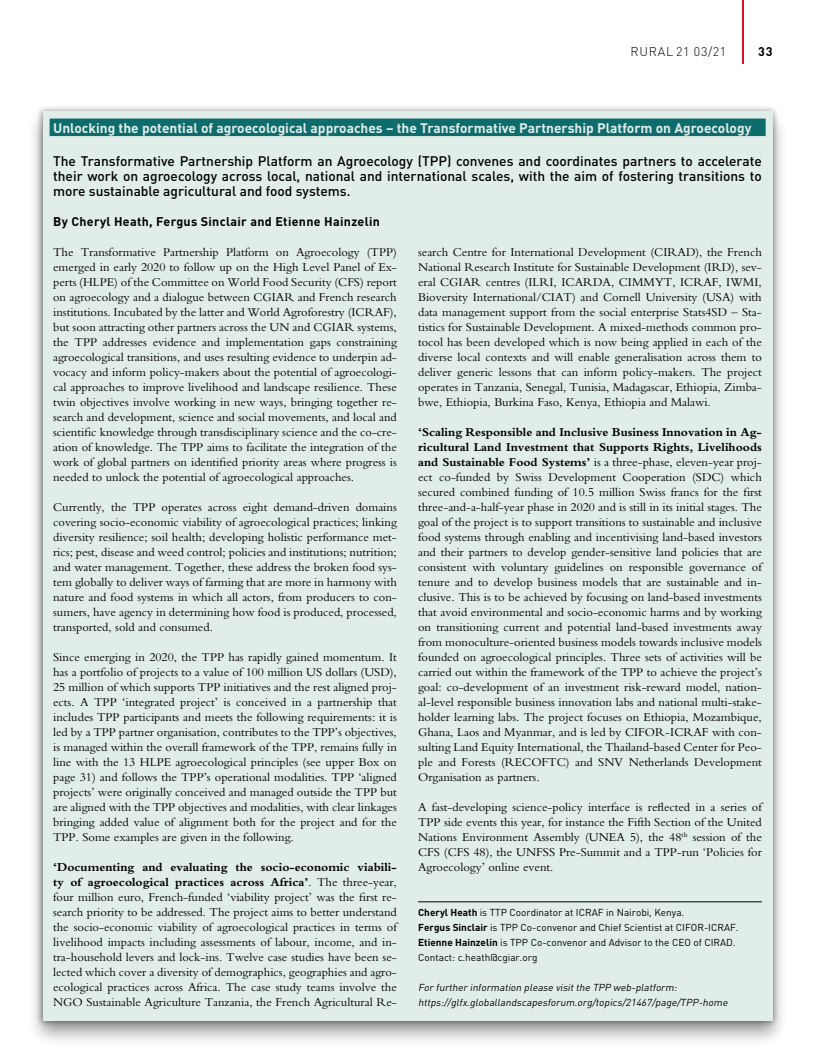
<style>
.page{position:relative;width:815px;height:1063px;background:#fff}
.page>*{position:absolute;margin:0;border:0;box-sizing:border-box;transform-origin:0 0}
.t1{font:500 13.75px/15px "DIN Pro";color:#000;text-align:justify}
.t2{font:700 13.75px "DIN Pro";color:#e1ede8}
.t3{font:12.5px/15px "Bembo Std";color:#000;text-align:justify}
.t4{font:700 12.5px "DIN Pro";letter-spacing:.025em;color:#000}
.t5{font:300 12.5px "DIN Pro";letter-spacing:.06em;color:#000}
.t6{font:10px/15px "DIN Pro";color:#000}
.t7{font:italic 10px/15px "DIN Pro";color:#000}
.s1{font-weight:700}
</style>
<div class="page">
<hr style="left:742px;top:0;width:2px;height:64px;background:#dd0b2f">
<div style="left:27px;top:107px;width:761px;height:941px;background:#000;opacity:.4"></div>
<div style="left:36px;top:105px;width:743px;height:923px;background:#000;opacity:.4"></div>
<div style="left:43px;top:112px;width:729px;height:909px;background:#e1ede8"></div>
<div style="left:50px;top:119px;width:716px;height:17px;background:#0f6c6d"></div>
<hr style="left:418px;top:902px;width:344px;height:1px;background:#000">
<p class="t5" style="left:630px;top:43px;width:97px">RURAL 21 03/21</p>
<p class="t4" style="left:758px;top:43px;width:16px">33</p>
<p class="t2" style="left:53px;top:118px;width:700px">Unlocking the potential of agroecological approaches – the Transformative Partnership Platform on Agroecology</p>
<p class="t1" style="left:53px;top:153px;width:710px">The Transformative Partnership Platform an Agroecology (TPP) convenes and coordinates partners to accelerate their work on agroecology across local, national and international scales, with the aim of fostering transitions to more sustainable agricultural and food systems.</p>
<p class="t4" style="left:53px;top:213px;width:328px">By Cheryl Heath, Fergus Sinclair and Etienne Hainzelin</p>
<p class="t3" style="left:53px;top:245px;width:345px">The Transformative Partnership Platform on Agroecology (TPP) emerged in early 2020 to follow up on the High Level Panel of Ex&shy;perts (HLPE) of the Committee on World Food Security (CFS) report on agroecology and a dialogue between CGIAR and French research institutions. Incubated by the latter and World Agroforestry (ICRAF), but soon attracting other partners across the UN and CGIAR systems, the TPP addresses evidence and implementation gaps constraining agroecological transitions, and uses resulting evidence to underpin ad&shy;vocacy and inform policy-makers about the potential of agroecologi&shy;cal approaches to improve livelihood and landscape resilience. These twin objectives involve working in new ways, bringing together re&shy;search and development, science and social movements, and local and scientific knowledge through transdisciplinary science and the co-cre&shy;ation of knowledge. The TPP aims to facilitate the integration of the work of global partners on identified priority areas where progress is needed to unlock the potential of agroecological approaches.</p>
<p class="t3" style="left:53px;top:500px;width:345px">Currently, the TPP operates across eight demand-driven domains covering socio-economic viability of agroecological practices; linking diversity resilience; soil health; developing holistic performance met&shy;rics; pest, disease and weed control; policies and institutions; nutrition; and water management. Together, these address the broken food sys&shy;tem globally to deliver ways of farming that are more in harmony with nature and food systems in which all actors, from producers to con&shy;sumers, have agency in determining how food is produced, processed, transported, sold and consumed.</p>
<p class="t3" style="left:53px;top:650px;width:345px">Since emerging in 2020, the TPP has rapidly gained momentum. It has a portfolio of projects to a value of 100 million US dollars (USD), 25 million of which supports TPP initiatives and the rest aligned proj&shy;ects. A TPP ‘integrated project’ is conceived in a partnership that includes TPP participants and meets the following requirements: it is led by a TPP partner organisation, contributes to the TPP’s objectives, is managed within the overall framework of the TPP, remains fully in line with the 13 HLPE agroecological principles (see upper Box on page 31) and follows the TPP’s operational modalities. TPP ‘aligned projects’ were originally conceived and managed outside the TPP but are aligned with the TPP objectives and modalities, with clear linkages bringing added value of alignment both for the project and for the TPP. Some examples are given in the following.</p>
<p class="t3" style="left:53px;top:860px;width:345px"><span class="s1">‘Documenting and evaluating the socio-economic viabili&shy;ty of agroecological practices across Africa’</span>. The three-year, four million euro, French-funded ‘viability project’ was the first re&shy;search priority to be addressed. The project aims to better understand the socio-economic viability of agroecological practices in terms of livelihood impacts including assessments of labour, income, and in&shy;tra-household levers and lock-ins. Twelve case studies have been se&shy;lected which cover a diversity of demographics, geographies and agro&shy;ecological practices across Africa. The case study teams involve the NGO Sustainable Agriculture Tanzania, the French Agricultural Re-</p>
<p class="t3" style="left:418px;top:245px;width:345px">search Centre for International Development (CIRAD), the French National Research Institute for Sustainable Development (IRD), sev&shy;eral CGIAR centres (ILRI, ICARDA, CIMMYT, ICRAF, IWMI, Bioversity International/CIAT) and Cornell University (USA) with data management support from the social enterprise Stats4SD – Sta&shy;tistics for Sustainable Development. A mixed-methods common pro&shy;tocol has been developed which is now being applied in each of the diverse local contexts and will enable generalisation across them to deliver generic lessons that can inform policy-makers. The project operates in Tanzania, Senegal, Tunisia, Madagascar, Ethiopia, Zimba&shy;bwe, Ethiopia, Burkina Faso, Kenya, Ethiopia and Malawi.</p>
<p class="t3" style="left:418px;top:425px;width:345px"><span class="s1">‘Scaling Responsible and Inclusive Business Innovation in Ag&shy;ricultural Land Investment that Supports Rights, Livelihoods and Sustainable Food Systems’</span> is a three-phase, eleven-year proj&shy;ect co-funded by Swiss Development Cooperation (SDC) which secured combined funding of 10.5 million Swiss francs for the first three-and-a-half-year phase in 2020 and is still in its initial stages. The goal of the project is to support transitions to sustainable and inclusive food systems through enabling and incentivising land-based investors and their partners to develop gender-sensitive land policies that are consistent with voluntary guidelines on responsible governance of tenure and to develop business models that are sustainable and in&shy;clusive. This is to be achieved by focusing on land-based investments that avoid environmental and socio-economic harms and by working on transitioning current and potential land-based investments away from monoculture-oriented business models towards inclusive models founded on agroecological principles. Three sets of activities will be carried out within the framework of the TPP to achieve the project’s goal: co-development of an investment risk-reward model, nation&shy;al-level responsible business innovation labs and national multi-stake&shy;holder learning labs. The project focuses on Ethiopia, Mozambique, Ghana, Laos and Myanmar, and is led by CIFOR-ICRAF with con&shy;sulting Land Equity International, the Thailand-based Center for Peo&shy;ple and Forests (RECOFTC) and SNV Netherlands Development Organisation as partners.</p>
<p class="t3" style="left:418px;top:800px;width:345px">A fast-developing science-policy interface is reflected in a series of TPP side events this year, for instance the Fifth Section of the United Nations Environment Assembly (UNEA 5), the 48<sup>th</sup> session of the CFS (CFS 48), the UNFSS Pre-Summit and a TPP-run ‘Policies for Agroecology’ online event.</p>
<p class="t6" style="left:418px;top:905px;width:322px"><span class="s1">Cheryl Heath</span> is TTP Coordinator at ICRAF in Nairobi, Kenya.<br><span class="s1">Fergus Sinclair</span> is TPP Co-convenor and Chief Scientist at CIFOR-ICRAF.<br><span class="s1">Etienne Hainzelin</span> is TPP Co-convenor and Advisor to the CEO of CIRAD.<br>Contact: c.heath@cgiar.org</p>
<p class="t7" style="left:418px;top:980px;width:313px">For further information please visitthe TPP web-platform: https://glfx.globallandscapesforum.org/topics/21467/page/TPP-home</p>
</div>
